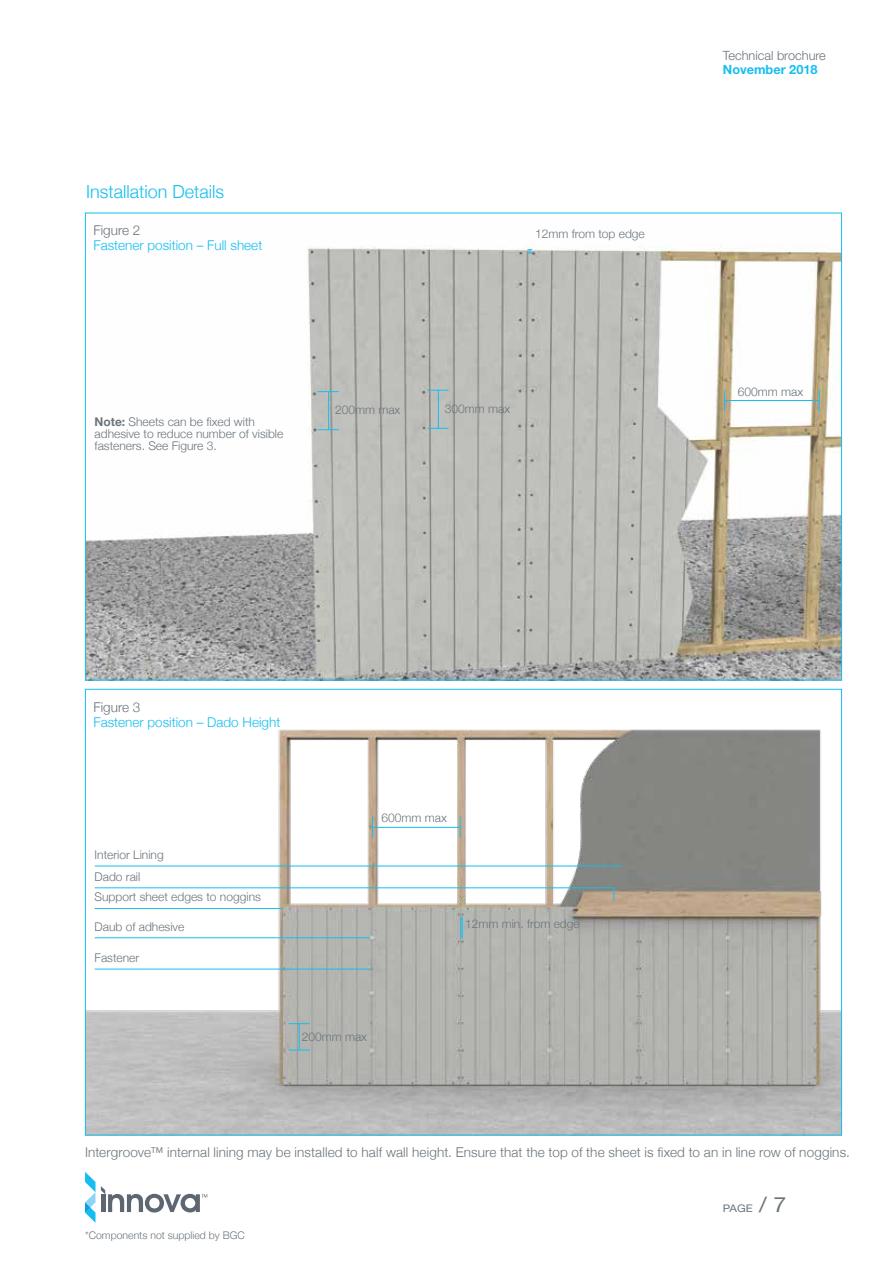
<style>
.page{position:relative;width:893px;height:1263px;background:#fff}
.page>*{position:absolute;margin:0;border:0;box-sizing:border-box;transform-origin:0 0}
.t1{font:300 18px "Helvetica Neue";color:#15bef0}
.t2{font:300 13.5px "Helvetica Neue";letter-spacing:.01em;color:#6a747b}
.t3{font:300 13.5px "Helvetica Neue";color:#15bef0}
.t4{font:300 12.75px "Helvetica Neue LT Std";color:#6a747b}
.t5{font:700 12.75px "Helvetica Neue LT Std";color:#15bef0}
.t6{font:300 12px/12px "Helvetica Neue";color:#6a747b}
.t7{font:300 10.5px "Helvetica Neue";color:#6a747b}
.t8{font:10.5px "Helvetica Neue LT Std";color:#6a747b;scale:1.1 1}
.s1{font-weight:700}
.s2{font-size:21px}
</style>
<div class="page">
<img style="left:87px;top:729px;width:753px;height:404px">
<svg style="left:101px;top:1186px;width:106px;height:26px"></svg>
<svg style="left:85px;top:1172px;width:10px;height:51px"></svg>
<img style="left:87px;top:246px;width:753px;height:432px">
<svg style="left:819px;top:390px;width:1px;height:21px"></svg>
<svg style="left:460px;top:816px;width:1px;height:22px"></svg>
<svg style="left:318px;top:429px;width:21px;height:1px"></svg>
<svg style="left:427px;top:428px;width:22px;height:1px"></svg>
<hr style="left:725px;top:400px;width:94px;height:1px;background:#15bef0">
<hr style="left:373px;top:827px;width:87px;height:1px;background:#15bef0">
<hr style="left:328px;top:391px;width:1px;height:39px;background:#15bef0">
<svg style="left:289px;top:1023px;width:21px;height:27px"></svg>
<hr style="left:438px;top:390px;width:1px;height:38px;background:#15bef0">
<svg style="left:724px;top:390px;width:1px;height:21px"></svg>
<svg style="left:372px;top:816px;width:1px;height:22px"></svg>
<svg style="left:318px;top:391px;width:21px;height:1px"></svg>
<svg style="left:427px;top:390px;width:22px;height:1px"></svg>
<svg style="left:460px;top:917px;width:3px;height:21px"></svg>
<svg style="left:528px;top:249px;width:4px;height:5px"></svg>
<hr style="left:95px;top:866px;width:527px;height:1px;background:#15bef0">
<hr style="left:95px;top:908px;width:188px;height:1px;background:#15bef0">
<hr style="left:95px;top:937px;width:275px;height:1px;background:#15bef0">
<hr style="left:95px;top:969px;width:275px;height:1px;background:#15bef0">
<svg style="left:94px;top:887px;width:521px;height:14px"></svg>
<h1 class="t1" style="left:86px;top:177px;width:139px">Installation Details</h1>
<p class="t2" style="left:94px;top:219px;width:48px">Figure 2</p>
<p class="t3" style="left:94px;top:234px;width:170px">Fastener position – Full sheet</p>
<p class="t6" style="left:535px;top:227px;width:111px">12mm from top edge</p>
<p class="t6" style="left:95px;top:414px;width:190px"><span class="s1">Note:</span> Sheets can be fixed with adhesive to reduce number of visible fasteners. See Figure 3.</p>
<p class="t6" style="left:335px;top:403px;width:67px">200mm max</p>
<p class="t6" style="left:445px;top:401px;width:67px">300mm max</p>
<p class="t4" style="left:723px;top:48px;width:105px">Technical brochure</p>
<p class="t5" style="left:723px;top:61px;width:96px">November 2018</p>
<p class="t6" style="left:738px;top:385px;width:67px">600mm max</p>
<p class="t2" style="left:94px;top:696px;width:48px">Figure 3</p>
<p class="t3" style="left:94px;top:711px;width:188px">Fastener position – Dado Height</p>
<p class="t6" style="left:95px;top:848px;width:71px">Interior Lining</p>
<p class="t6" style="left:95px;top:869px;width:47px">Dado rail</p>
<p class="t6" style="left:95px;top:890px;width:168px">Support sheet edges to noggins</p>
<p class="t6" style="left:95px;top:920px;width:91px">Daub of adhesive</p>
<p class="t6" style="left:95px;top:951px;width:46px">Fastener</p>
<p class="t6" style="left:382px;top:810px;width:67px">600mm max</p>
<p class="t6" style="left:465px;top:917px;width:116px">12mm min. from edge</p>
<p class="t6" style="left:302px;top:1030px;width:67px">200mm max</p>
<p class="t2" style="left:85px;top:1142px;width:766px">Intergroove™ internal lining may be installed to half wall height. Ensure that the top of the sheet is fixed to an in line row of noggins.</p>
<p class="t7" style="left:85px;top:1227px;width:161px">*Components not supplied by BGC</p>
<p class="t8" style="left:723px;top:1202px;width:59px">PAGE <span class="s2">/ 7</span></p>
</div>
